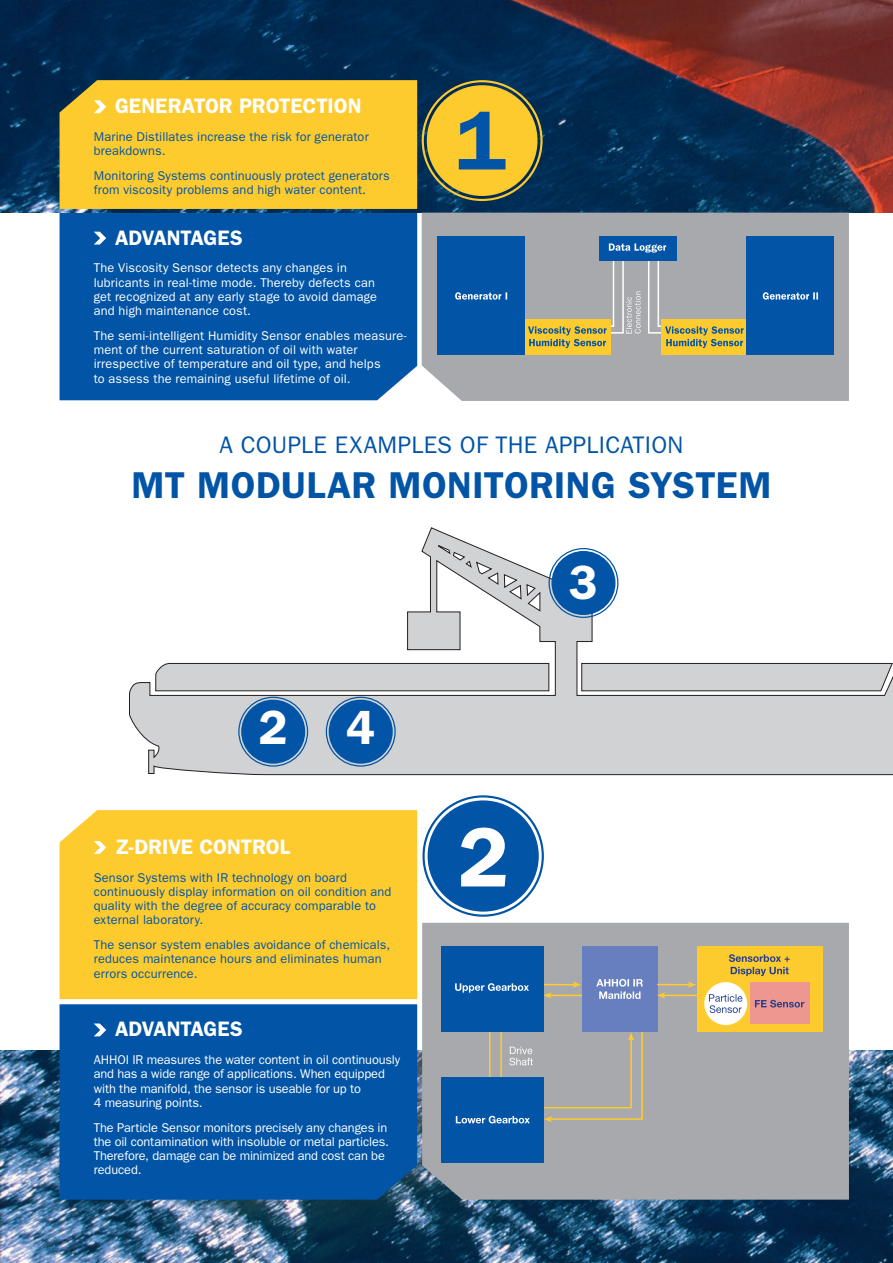
<style>
.page{position:relative;width:893px;height:1263px;background:#fff}
.page>*{position:absolute;margin:0;border:0;box-sizing:border-box;transform-origin:0 0}
.t1{font:600 84.6px "Franklin Gothic";color:#fff}
.t2{font:600 48.15px "Franklin Gothic";color:#fff}
.t3{font:600 37.5px "Franklin Gothic";letter-spacing:.01em;color:#0154a6}
.t4{font:24px "Franklin Gothic";letter-spacing:.01em;color:#0154a6}
.t5{font:600 21px "Franklin Gothic";letter-spacing:-.005em;color:#fff}
.t6{font:12.75px/14.2px "Franklin Gothic";color:#fff}
.t7{font:12.75px/14.2px "Franklin Gothic";letter-spacing:.01em;color:#0154a6}
</style>
<div class="page">
<div style="left:60px;top:213px;width:357px;height:187px;background:#0154a6"></div>
<svg style="left:94px;top:232px;width:12px;height:13px"></svg>
<img style="left:0;top:0;width:893px;height:213px">
<img style="left:0;top:1050px;width:893px;height:213px">
<div style="left:155px;top:300px;width:267px;height:101px;background:#0154a6"></div>
<svg style="left:129px;top:527px;width:764px;height:249px"></svg>
<div style="left:241px;top:700px;width:64px;height:64px;background:#0154a6;border-radius:50%"></div>
<div style="left:238px;top:697px;width:70px;height:70px;border:1px solid #0154a6;border-radius:50%"></div>
<div style="left:329px;top:700px;width:64px;height:64px;background:#0154a6;border-radius:50%"></div>
<div style="left:326px;top:697px;width:70px;height:70px;border:1px solid #0154a6;border-radius:50%"></div>
<div style="left:551px;top:551px;width:64px;height:64px;background:#0154a6;border-radius:50%"></div>
<div style="left:549px;top:548px;width:69px;height:70px;border:1px solid #0154a6;border-radius:50%"></div>
<div style="left:427px;top:85px;width:110px;height:111px;background:#fecb2f;border-radius:50%"></div>
<div style="left:422px;top:80px;width:121px;height:121px;border:2px solid #fecb2f;border-radius:50%"></div>
<svg style="left:459px;top:112px;width:46px;height:57px"></svg>
<div style="left:60px;top:80px;width:357px;height:129px;background:#fecb2f"></div>
<svg style="left:94px;top:100px;width:12px;height:13px"></svg>
<div style="left:428px;top:800px;width:111px;height:112px;background:#0154a6;border-radius:50%"></div>
<div style="left:422px;top:795px;width:122px;height:122px;border:2px solid #0154a6;border-radius:50%"></div>
<div style="left:422px;top:923px;width:427px;height:276px;background:#a8a9ad"></div>
<div style="left:60px;top:1004px;width:357px;height:195px;background:#0154a6"></div>
<div style="left:60px;top:810px;width:357px;height:189px;background:#fecb2f"></div>
<svg style="left:94px;top:841px;width:12px;height:13px"></svg>
<svg style="left:94px;top:1023px;width:12px;height:13px"></svg>
<hr style="left:542px;top:984px;width:32px;height:1px;background:#fecb2f">
<svg style="left:573px;top:982px;width:8px;height:6px"></svg>
<hr style="left:550px;top:995px;width:34px;height:1px;background:#fecb2f">
<svg style="left:543px;top:992px;width:9px;height:6px"></svg>
<svg style="left:539px;top:1028px;width:105px;height:94px;background:#acaaa5"></svg>
<hr style="left:489px;top:1030px;width:2px;height:53px;background:#fecb2f">
<hr style="left:500px;top:1030px;width:2px;height:53px;background:#fecb2f">
<div style="left:441px;top:947px;width:102px;height:85px;background:#0154a6"></div>
<div style="left:441px;top:1077px;width:102px;height:85px;background:#0154a6"></div>
<div style="left:582px;top:947px;width:75px;height:85px;background:#687fbf"></div>
<hr style="left:657px;top:984px;width:33px;height:1px;background:#fecb2f">
<svg style="left:688px;top:982px;width:8px;height:6px"></svg>
<hr style="left:663px;top:995px;width:35px;height:1px;background:#fecb2f">
<svg style="left:657px;top:992px;width:8px;height:6px"></svg>
<div style="left:697px;top:947px;width:125px;height:85px;background:#fecb2f"></div>
<div style="left:750px;top:982px;width:60px;height:42px;background:#ed9790"></div>
<div style="left:704px;top:982px;width:43px;height:43px;background:#fff;border-radius:50%"></div>
<svg style="left:755px;top:1000px;width:49px;height:7px"></svg>
<svg style="left:729px;top:954px;width:61px;height:22px"></svg>
<svg style="left:455px;top:983px;width:74px;height:9px"></svg>
<svg style="left:596px;top:979px;width:47px;height:20px"></svg>
<svg style="left:456px;top:1116px;width:74px;height:7px"></svg>
<svg style="left:709px;top:994px;width:33px;height:19px"></svg>
<svg style="left:509px;top:1047px;width:24px;height:18px"></svg>
<div style="left:422px;top:213px;width:427px;height:188px;background:#a8a9ad"></div>
<div style="left:599px;top:236px;width:77px;height:25px;background:#0154a6"></div>
<div style="left:662px;top:319px;width:87px;height:36px;background:#fecb2f"></div>
<div style="left:521px;top:319px;width:90px;height:36px;background:#fecb2f"></div>
<div style="left:437px;top:237px;width:88px;height:118px;background:#0154a6"></div>
<div style="left:747px;top:237px;width:87px;height:118px;background:#0154a6"></div>
<svg style="left:455px;top:292px;width:52px;height:8px"></svg>
<svg style="left:763px;top:292px;width:55px;height:8px"></svg>
<svg style="left:528px;top:243px;width:216px;height:105px"></svg>
<p class="t5" style="left:115px;top:94px;width:248px">GENERATOR PROTECTION</p>
<p class="t7" style="left:94px;top:130px;width:276px">Marine Distillates increase the risk for generator breakdowns.</p>
<p class="t7" style="left:94px;top:169px;width:298px">Monitoring Systems continuously protect generators from viscosity problems and high water content.</p>
<p class="t5" style="left:115px;top:225px;width:129px">ADVANTAGES</p>
<p class="t6" style="left:94px;top:261px;width:285px">The Viscosity Sensor detects any changes in lubricants in real-time mode. Thereby defects can get recognized at any early stage to avoid damage and high maintenance cost.</p>
<p class="t6" style="left:94px;top:328px;width:314px">The semi-intelligent Humidity Sensor enables measure&shy;ment of the current saturation of oil with water irrespective of temperature and oil type, and helps<br>to assess the remaining useful lifetime of oil.</p>
<p class="t4" style="left:219px;top:431px;width:465px">A COUPLE EXAMPLES OF THE APPLICATION</p>
<p class="t3" style="left:131px;top:462px;width:642px">MT MODULAR MONITORING SYSTEM</p>
<p class="t2" style="left:259px;top:699px;width:30px">2</p>
<p class="t2" style="left:346px;top:699px;width:30px">4</p>
<p class="t5" style="left:115px;top:834px;width:177px">Z-DRIVE CONTROL</p>
<p class="t7" style="left:94px;top:870px;width:299px">Sensor Systems with IR technology on board continuously display information on oil condition and quality with the degree of accuracy comparable to external laboratory.</p>
<p class="t7" style="left:94px;top:938px;width:298px">The sensor system enables avoidance of chemicals, reduces maintenance hours and eliminates human errors occurrence.</p>
<p class="t5" style="left:115px;top:1017px;width:129px">ADVANTAGES</p>
<p class="t6" style="left:94px;top:1053px;width:308px">AHHOI IR measures the water content in oil continuously and has a wide range of applications. When equipped with the manifold, the sensor is useable for up to<br>4 measuring points.</p>
<p class="t6" style="left:94px;top:1120px;width:297px">The Particle Sensor monitors precisely any changes in the oil contamination with insoluble or metal particles.<br>Therefore, damage can be minimized and cost can be reduced.</p>
<p class="t1" style="left:458px;top:807px;width:52px">2</p>
<p class="t2" style="left:569px;top:554px;width:30px">3</p>
</div>
